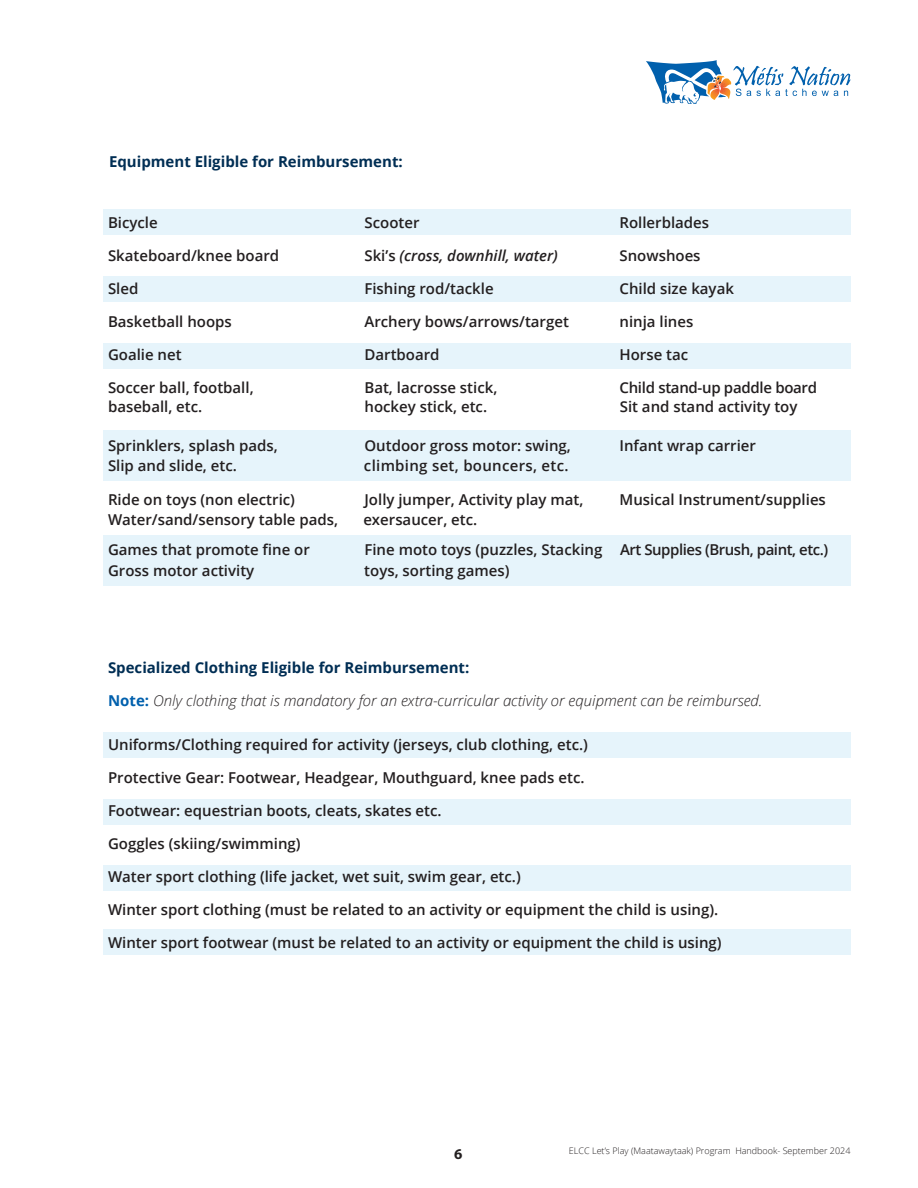
<style>
.page{position:relative;width:918px;height:1188px;background:#fff}
.page>*{position:absolute;margin:0;border:0;box-sizing:border-box;transform-origin:0 0}
.t1{font:600 15px "Open Sans";color:#231f20}
.t2{font:italic 300 15px "Open Sans";color:#231f20}
.t3{font:700 15px "Open Sans";color:#002e54}
.t4{font:italic 600 15px "Open Sans";color:#231f20}
.t5{font:600 15px "Open Sans";letter-spacing:.02em;color:#231f20}
.t6{font:600 15px "Open Sans";letter-spacing:-.02em;color:#231f20}
.t7{font:15px "Myriad Variable Concept";color:#231f20}
.t8{font:300 9px "Open Sans";color:#231f20}
.s1{font-style:normal}
.s2{font-weight:700;font-style:normal;color:#0160ad}
</style>
<div class="page">
<svg style="left:646px;top:60px;width:204px;height:44px"></svg>
<div style="left:103px;top:210px;width:747px;height:25px;background:#e6f4fb"></div>
<div style="left:103px;top:343px;width:747px;height:25px;background:#e6f4fb"></div>
<div style="left:103px;top:536px;width:747px;height:50px;background:#e6f4fb"></div>
<div style="left:103px;top:732px;width:747px;height:25px;background:#e6f4fb"></div>
<div style="left:103px;top:799px;width:747px;height:25px;background:#e6f4fb"></div>
<div style="left:103px;top:865px;width:747px;height:25px;background:#e6f4fb"></div>
<div style="left:103px;top:930px;width:747px;height:25px;background:#e6f4fb"></div>
<div style="left:103px;top:276px;width:747px;height:25px;background:#e6f4fb"></div>
<div style="left:103px;top:430px;width:747px;height:51px;background:#e6f4fb"></div>
<p class="t3" style="left:109px;top:151px;width:295px">Equipment Eligible for Reimbursement:</p>
<p class="t1" style="left:108px;top:212px;width:51px">Bicycle</p>
<p class="t1" style="left:364px;top:212px;width:57px">Scooter</p>
<p class="t1" style="left:620px;top:212px;width:91px">Rollerblades</p>
<p class="t1" style="left:108px;top:245px;width:173px">Skateboard/knee board</p>
<p class="t4" style="left:364px;top:245px;width:195px"><span class="s1">Ski’s</span> (cross, downhill, water)</p>
<p class="t1" style="left:620px;top:245px;width:83px">Snowshoes</p>
<p class="t1" style="left:108px;top:278px;width:32px">Sled</p>
<p class="t1" style="left:364px;top:278px;width:131px">Fishing rod/tackle</p>
<p class="t1" style="left:620px;top:278px;width:116px">Child size kayak</p>
<p class="t1" style="left:108px;top:311px;width:125px">Basketball hoops</p>
<p class="t1" style="left:364px;top:311px;width:206px">Archery bows/arrows/target</p>
<p class="t1" style="left:620px;top:311px;width:75px">ninja lines</p>
<p class="t1" style="left:108px;top:344px;width:75px">Goalie net</p>
<p class="t1" style="left:364px;top:344px;width:77px">Dartboard</p>
<p class="t1" style="left:620px;top:344px;width:70px">Horse tac</p>
<p class="t1" style="left:108px;top:377px;width:147px">Soccer ball, football,</p>
<p class="t1" style="left:364px;top:377px;width:134px">Bat, lacrosse stick,</p>
<p class="t6" style="left:620px;top:377px;width:199px">Child stand-up paddle board</p>
<p class="t1" style="left:108px;top:396px;width:96px">baseball, etc.</p>
<p class="t1" style="left:364px;top:396px;width:124px">hockey stick, etc.</p>
<p class="t1" style="left:620px;top:396px;width:179px">Sit and stand activity toy</p>
<p class="t1" style="left:108px;top:435px;width:171px">Sprinklers, splash pads,</p>
<p class="t1" style="left:364px;top:435px;width:208px">Outdoor gross motor: swing,</p>
<p class="t1" style="left:620px;top:435px;width:138px">Infant wrap carrier</p>
<p class="t1" style="left:108px;top:455px;width:130px">Slip and slide, etc.</p>
<p class="t5" style="left:364px;top:455px;width:206px">climbing set, bouncers, etc.</p>
<p class="t1" style="left:108px;top:489px;width:189px">Ride on toys (non electric)</p>
<p class="t1" style="left:364px;top:489px;width:220px">Jolly jumper, Activity play mat,</p>
<p class="t1" style="left:620px;top:489px;width:208px">Musical Instrument/supplies</p>
<p class="t1" style="left:108px;top:509px;width:232px">Water/sand/sensory table pads,</p>
<p class="t1" style="left:363px;top:509px;width:116px">exersaucer, etc.</p>
<p class="t1" style="left:108px;top:539px;width:203px">Games that promote fine or</p>
<p class="t1" style="left:364px;top:539px;width:465px">Fine moto toys (puzzles, Stacking Art Supplies (Brush, paint, etc.)</p>
<p class="t1" style="left:108px;top:560px;width:148px">Gross motor activity</p>
<p class="t1" style="left:364px;top:560px;width:147px">toys, sorting games)</p>
<p class="t3" style="left:108px;top:656px;width:363px">Specialized Clothing Eligible for Reimbursement:</p>
<p class="t2" style="left:108px;top:690px;width:656px"><span class="s2">Note:</span> Only clothing that is mandatory for an extra-curricular activity or equipment can be reimbursed.</p>
<p class="t1" style="left:108px;top:734px;width:481px">Uniforms/Clothing required for activity (jerseys, club clothing, etc.)</p>
<p class="t1" style="left:108px;top:767px;width:478px">Protective Gear: Footwear, Headgear, Mouthguard, knee pads etc.</p>
<p class="t1" style="left:108px;top:800px;width:335px">Footwear: equestrian boots, cleats, skates etc.</p>
<p class="t1" style="left:108px;top:833px;width:194px">Goggles (skiing/swimming)</p>
<p class="t1" style="left:108px;top:866px;width:414px">Water sport clothing (life jacket, wet suit, swim gear, etc.)</p>
<p class="t1" style="left:108px;top:899px;width:612px">Winter sport clothing (must be related to an activity or equipment the child is using).</p>
<p class="t1" style="left:108px;top:932px;width:615px">Winter sport footwear (must be related to an activity or equipment the child is using)</p>
<p class="t7" style="left:454px;top:1145px;width:10px">6</p>
<p class="t8" style="left:569px;top:1145px;width:283px">ELCC Let’s Play (Maatawaytaak) Program Handbook- September 2024</p>
</div>
